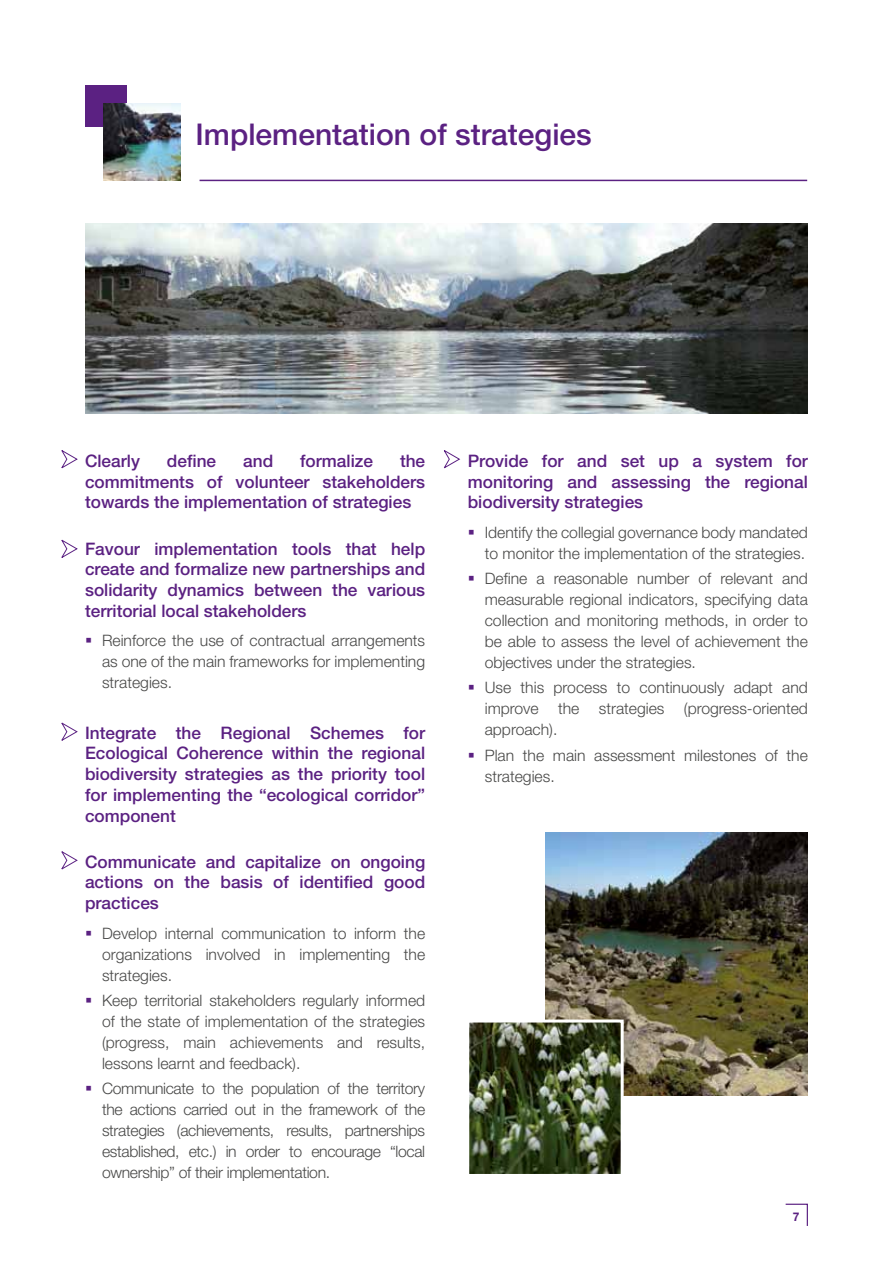
<style>
.page{position:relative;width:893px;height:1263px;background:#fff}
.page>*{position:absolute;margin:0;border:0;box-sizing:border-box;transform-origin:0 0}
.t1{font:500 30px "Helvetica Neue LT";color:#5b2182}
.t2{font:500 17.25px/20.7px "Helvetica Neue";color:#5b2182;text-align:justify}
.t3{font:300 15.75px/21px "Helvetica Neue";color:#484847;text-align:justify}
.t4{font:700 12px "Helvetica Neue CE";color:#5b2182}
</style>
<div class="page">
<svg style="left:785px;top:1203px;width:23px;height:23px"></svg>
<div style="left:85px;top:85px;width:42px;height:42px;background:#5b2182"></div>
<img style="left:103px;top:103px;width:77px;height:77px">
<hr style="left:200px;top:180px;width:607px;height:1px;background:#5b2182">
<img style="left:85px;top:223px;width:723px;height:191px">
<svg style="left:61px;top:450px;width:17px;height:19px"></svg>
<svg style="left:61px;top:539px;width:17px;height:19px"></svg>
<svg style="left:61px;top:722px;width:17px;height:19px"></svg>
<svg style="left:61px;top:851px;width:17px;height:19px"></svg>
<svg style="left:444px;top:450px;width:17px;height:19px"></svg>
<img style="left:545px;top:833px;width:263px;height:262px">
<img style="left:470px;top:1023px;width:150px;height:150px">
<div style="left:466px;top:1019px;width:158px;height:158px;border:3px solid #fff"></div>
<h1 class="t1" style="left:196px;top:116px;width:398px">Implementation of strategies</h1>
<p class="t2" style="left:85px;top:450px;width:56px">Clearly</p>
<p class="t2" style="left:167px;top:450px;width:51px">define</p>
<p class="t2" style="left:243px;top:450px;width:32px">and</p>
<p class="t2" style="left:300px;top:450px;width:74px">formalize</p>
<p class="t2" style="left:85px;top:450px;width:342px;text-indent:315px">the commitments of volunteer stakeholders towards the implementation of strategies</p>
<p class="t2" style="left:85px;top:538px;width:342px">Favour implementation tools that help create and formalize new partnerships and solidarity dynamics between the various territorial local stakeholders</p>
<p class="t3" style="left:102px;top:630px;width:325px">Reinforce the use of contractual arrangements as one of the main frameworks for implementing strategies.</p>
<p class="t2" style="left:85px;top:722px;width:342px">Integrate the Regional Schemes for Ecological Coherence within the regional biodiversity strategies as the priority tool for implementing the “ecological corridor” component</p>
<p class="t2" style="left:85px;top:851px;width:342px">Communicate and capitalize on ongoing actions on the basis of identified good practices</p>
<p class="t3" style="left:102px;top:922px;width:325px">Develop internal communication to inform the organizations involved in implementing the strategies.</p>
<p class="t3" style="left:102px;top:989px;width:325px">Keep territorial stakeholders regularly informed of the state of implementation of the strategies (progress, main achievements and results, lessons learnt and feedback).</p>
<p class="t3" style="left:102px;top:1078px;width:325px">Communicate to the population of the territory the actions carried out in the framework of the strategies (achievements, results, partnerships established, etc.) in order to encourage “local ownership” of their implementation.</p>
<p class="t2" style="left:468px;top:450px;width:342px">Provide for and set up a system for monitoring and assessing the regional biodiversity strategies</p>
<p class="t3" style="left:485px;top:521px;width:325px">Identify the collegial governance body mandated to monitor the implementation of the strategies.</p>
<p class="t3" style="left:485px;top:568px;width:325px">Define a reasonable number of relevant and measurable regional indicators, specifying data collection and monitoring methods, in order to be able to assess the level of achievement the objectives under the strategies.</p>
<p class="t3" style="left:485px;top:677px;width:325px">Use this process to continuously adapt and improve the strategies (progress-oriented approach).</p>
<p class="t3" style="left:485px;top:744px;width:325px">Plan the main assessment milestones of the strategies.</p>
<p class="t4" style="left:793px;top:1209px;width:8px">7</p>
</div>
